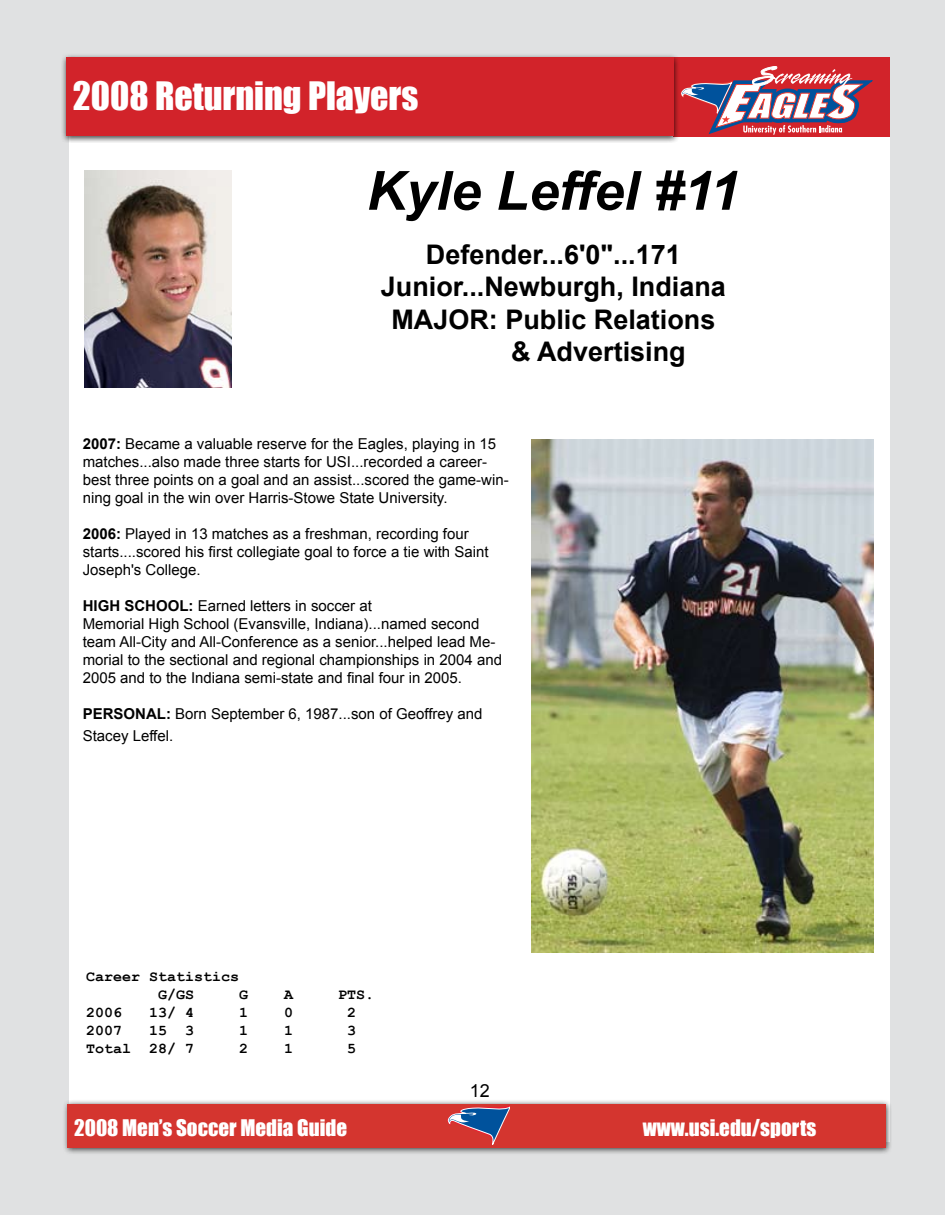
<style>
.page{position:relative;width:945px;height:1215px;background:#e0e1e2}
.page>*{position:absolute;margin:0;border:0;box-sizing:border-box;transform-origin:0 0}
.t1{font:italic 700 54px "Arial";color:#000}
.t2{font:36px "Impact";color:#fff}
.t3{font:700 27px "Arial";color:#000}
.t4{font:21px "Impact";color:#fff}
.t5{font:18px "Arial";color:#000}
.t6{font:15px/18px "Arial";color:#000}
.t7{font:700 15px/18px "Courier New";color:#000}
.s1{font-weight:700}
</style>
<div class="page">
<div style="left:69px;top:57px;width:820px;height:1085px;background:#fff"></div>
<div style="left:674px;top:58px;width:216px;height:79px;background:#d2232a"></div>
<svg style="left:681px;top:66px;width:192px;height:69px"></svg>
<div style="left:62px;top:1099px;width:831px;height:56px;background:#000;opacity:.75"></div>
<div style="left:68px;top:1104px;width:818px;height:44px;background:#d4352f"></div>
<svg style="left:447px;top:1106px;width:62px;height:39px"></svg>
<div style="left:61px;top:53px;width:620px;height:90px;background:#000;opacity:.75"></div>
<div style="left:66px;top:58px;width:608px;height:78px;background:#d2232a"></div>
<img style="left:84px;top:170px;width:148px;height:218px">
<img style="left:532px;top:440px;width:342px;height:513px">
<h2 class="t2" style="left:73px;top:68px;width:347px">2008 Returning Players</h2>
<h1 class="t1" style="left:367px;top:156px;width:375px">Kyle Leffel #11</h1>
<h3 class="t3" style="left:426px;top:236px;width:256px">Defender...6'0"...171</h3>
<h3 class="t3" style="left:381px;top:269px;width:347px">Junior...Newburgh, Indiana</h3>
<h3 class="t3" style="left:391px;top:301px;width:326px">MAJOR: Public Relations</h3>
<h3 class="t3" style="left:511px;top:334px;width:176px">&amp; Advertising</h3>
<p class="t6" style="left:83px;top:435px;width:428px"><span class="s1">2007:</span> Became a valuable reserve for the Eagles, playing in 15 matches...also made three starts for USI...recorded a career&shy;best three points on a goal and an assist...scored the game-win&shy;ning goal in the win over Harris-Stowe State University.</p>
<p class="t6" style="left:83px;top:525px;width:408px"><span class="s1">2006:</span> Played in 13 matches as a freshman, recording four starts....scored his first collegiate goal to force a tie with Saint<br>Joseph's College.</p>
<p class="t6" style="left:83px;top:597px;width:421px"><span class="s1">HIGH SCHOOL:</span> Earned letters in soccer at<br>Memorial High School (Evansville, Indiana)...named second team All-City and All-Conference as a senior...helped lead Me&shy;morial to the sectional and regional championships in 2004 and 2005 and to the Indiana semi-state and final four in 2005.</p>
<p class="t6" style="left:83px;top:703px;width:401px;line-height:21.6px"><span class="s1">PERSONAL:</span> Born September 6, 1987...son of Geoffrey and<br>Stacey Leffel.</p>
<p class="t7" style="left:158px;top:967px;width:82px;text-indent:-72px">Career Statistics<br>G/GS</p>
<p class="t7" style="left:239px;top:985px;width:10px">G</p>
<p class="t7" style="left:284px;top:985px;width:10px">A</p>
<p class="t7" style="left:338px;top:985px;width:38px">PTS.</p>
<p class="t7" style="left:86px;top:1003px;width:37px">2006</p>
<p class="t7" style="left:149px;top:1003px;width:46px">13/ 4</p>
<p class="t7" style="left:239px;top:1003px;width:10px">1</p>
<p class="t7" style="left:284px;top:1003px;width:11px">0</p>
<p class="t7" style="left:347px;top:1003px;width:10px">2</p>
<p class="t7" style="left:86px;top:1021px;width:37px">2007</p>
<p class="t7" style="left:149px;top:1021px;width:46px">15 3</p>
<p class="t7" style="left:239px;top:1021px;width:10px">1</p>
<p class="t7" style="left:284px;top:1021px;width:11px">1</p>
<p class="t7" style="left:347px;top:1021px;width:10px">3</p>
<p class="t7" style="left:86px;top:1039px;width:109px">Total 28/ 7</p>
<p class="t7" style="left:239px;top:1039px;width:10px">2</p>
<p class="t7" style="left:284px;top:1039px;width:11px">1</p>
<p class="t7" style="left:347px;top:1039px;width:10px">5</p>
<p class="t5" style="left:470px;top:1079px;width:22px">12</p>
<h3 class="t4" style="left:74px;top:1112px;width:274px">2008 Men’s Soccer Media Guide</h3>
<h3 class="t4" style="left:643px;top:1112px;width:175px">www.usi.edu/sports</h3>
</div>
